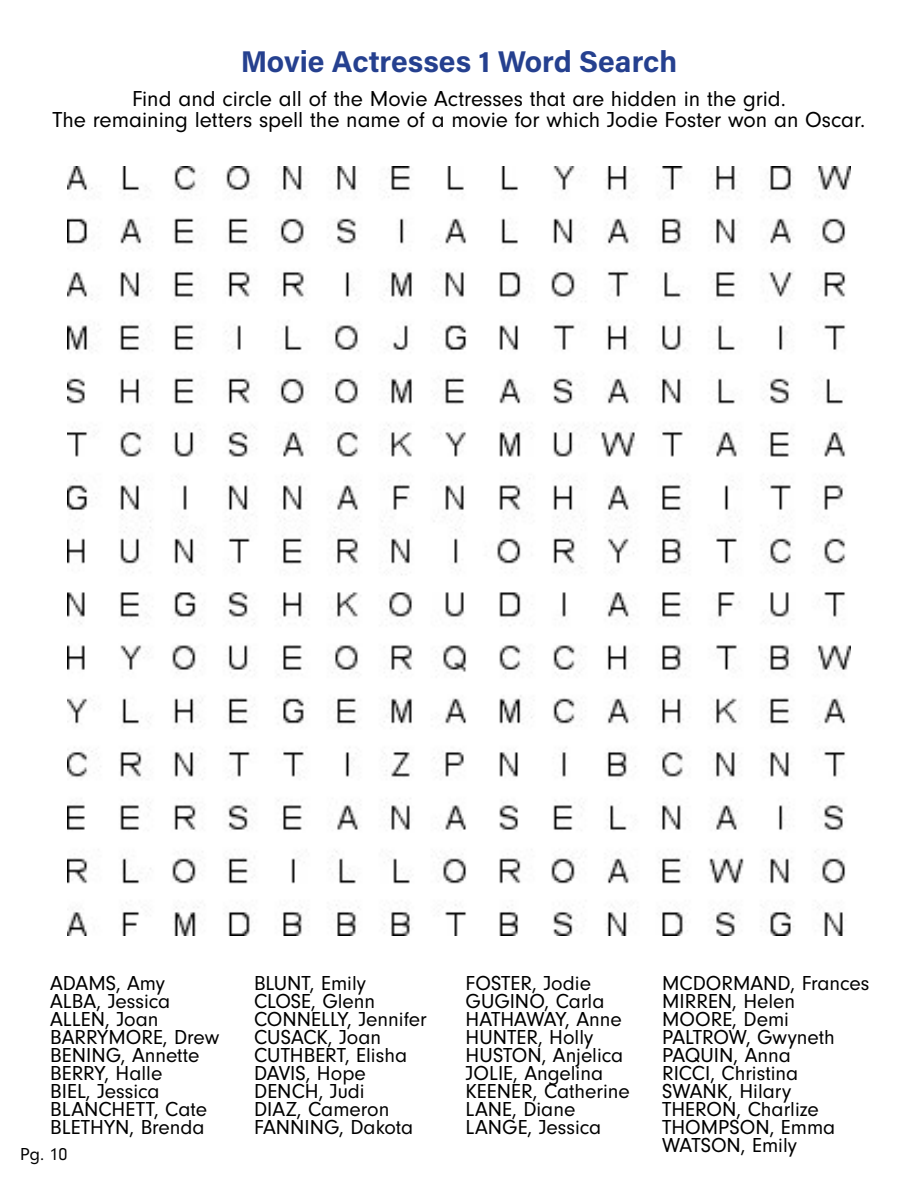
<style>
.page{position:relative;width:918px;height:1188px;background:#fff}
.page>*{position:absolute;margin:0;border:0;box-sizing:border-box;transform-origin:0 0}
.t1{font:700 30px "Acumin Pro";color:#25408f}
.t2{font:22.5px/21px "Neuzeit Gro";color:#000;text-align:center}
.t3{font:21px/18px "Neuzeit Gro";color:#000}
.t4{font:18px "Neuzeit Gro";color:#000}
</style>
<div class="page">
<img style="left:67px;top:166px;width:784px;height:769px">
<h1 class="t1" style="left:241px;top:41px;width:438px">Movie Actresses 1 Word Search</h1>
<p class="t2" style="left:53px;top:88px;width:814px">Find and circle all of the Movie Actresses that are hidden in the grid.<br>The remaining letters spell the name of a movie for which Jodie Foster won an Oscar.</p>
<p class="t3" style="left:50px;top:975px;width:170px">ADAMS, Amy<br>ALBA, Jessica<br>ALLEN, Joan<br>BARRYMORE, Drew<br>BENING, Annette<br>BERRY, Halle<br>BIEL, Jessica<br>BLANCHETT, Cate<br>BLETHYN, Brenda</p>
<p class="t4" style="left:20px;top:1144px;width:49px">Pg. 10</p>
<p class="t3" style="left:254px;top:975px;width:174px">BLUNT, Emily<br>CLOSE, Glenn<br>CONNELLY, Jennifer<br>CUSACK, Joan<br>CUTHBERT, Elisha<br>DAVIS, Hope<br>DENCH, Judi<br>DIAZ, Cameron<br>FANNING, Dakota</p>
<p class="t3" style="left:466px;top:975px;width:166px">FOSTER, Jodie<br>GUGINO, Carla<br>HATHAWAY, Anne<br>HUNTER, Holly<br>HUSTON, Anjelica<br>JOLIE, Angelina<br>KEENER, Catherine<br>LANE, Diane<br>LANGE, Jessica</p>
<p class="t3" style="left:662px;top:975px;width:209px">MCDORMAND, Frances<br>MIRREN, Helen<br>MOORE, Demi<br>PALTROW, Gwyneth<br>PAQUIN, Anna<br>RICCI, Christina<br>SWANK, Hilary<br>THERON, Charlize<br>THOMPSON, Emma<br>WATSON, Emily</p>
</div>
